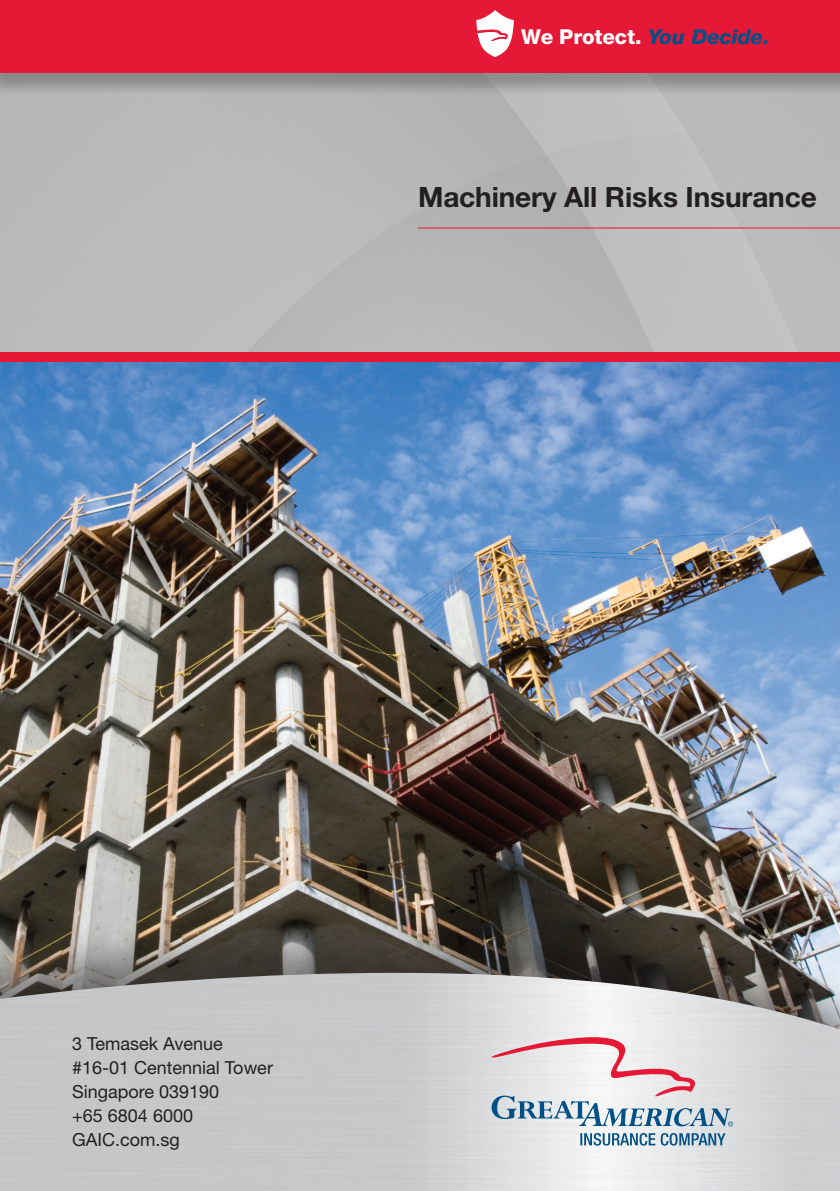
<style>
.page{position:relative;width:840px;height:1191px;background:#fff}
.page>*{position:absolute;margin:0;border:0;box-sizing:border-box;transform-origin:0 0}
.t1{font:700 28px "Helvetica Neue LT Std";letter-spacing:-.005em;color:#231f20}
.t2{font:800 20.6px "Helvetica Neue LT Std";color:#fff}
.t3{font:18px "Helvetica Neue LT Std";color:#231f20}
.s1{font-style:italic;color:#005187}
</style>
<div class="page">
<div style="left:0;top:97px;width:839px;height:255px;background:#bababb"></div>
<div style="left:0;top:0;width:839px;height:97px;background:#231f20;opacity:.3"></div>
<div style="left:0;top:0;width:839px;height:72px;background:#e51836"></div>
<img style="left:0;top:361px;width:839px;height:550px">
<hr style="left:418px;top:227px;width:421px;height:1px;background:#e51836">
<div style="left:0;top:352px;width:839px;height:9px;background:#e51836"></div>
<div style="left:0;top:911px;width:839px;height:280px;background:#231f20;opacity:.56"></div>
<img style="left:0;top:972px;width:839px;height:219px">
<svg style="left:491px;top:1033px;width:241px;height:94px"></svg>
<svg style="left:580px;top:1133px;width:145px;height:12px;background:#81a5be"></svg>
<svg style="left:476px;top:10px;width:37px;height:47px"></svg>
<p class="t2" style="left:520px;top:25px;width:250px">We Protect. <span class="s1">You Decide.</span></p>
<p class="t1" style="left:418px;top:180px;width:400px">Machinery All Risks Insurance</p>
<p class="t3" style="left:72px;top:1032px;width:152px">3 Temasek Avenue</p>
<p class="t3" style="left:72px;top:1056px;width:202px">#16-01 Centennial Tower</p>
<p class="t3" style="left:72px;top:1080px;width:149px">Singapore 039190</p>
<p class="t3" style="left:72px;top:1104px;width:122px">+65 6804 6000</p>
<p class="t3" style="left:72px;top:1128px;width:109px">GAIC.com.sg</p>
</div>
